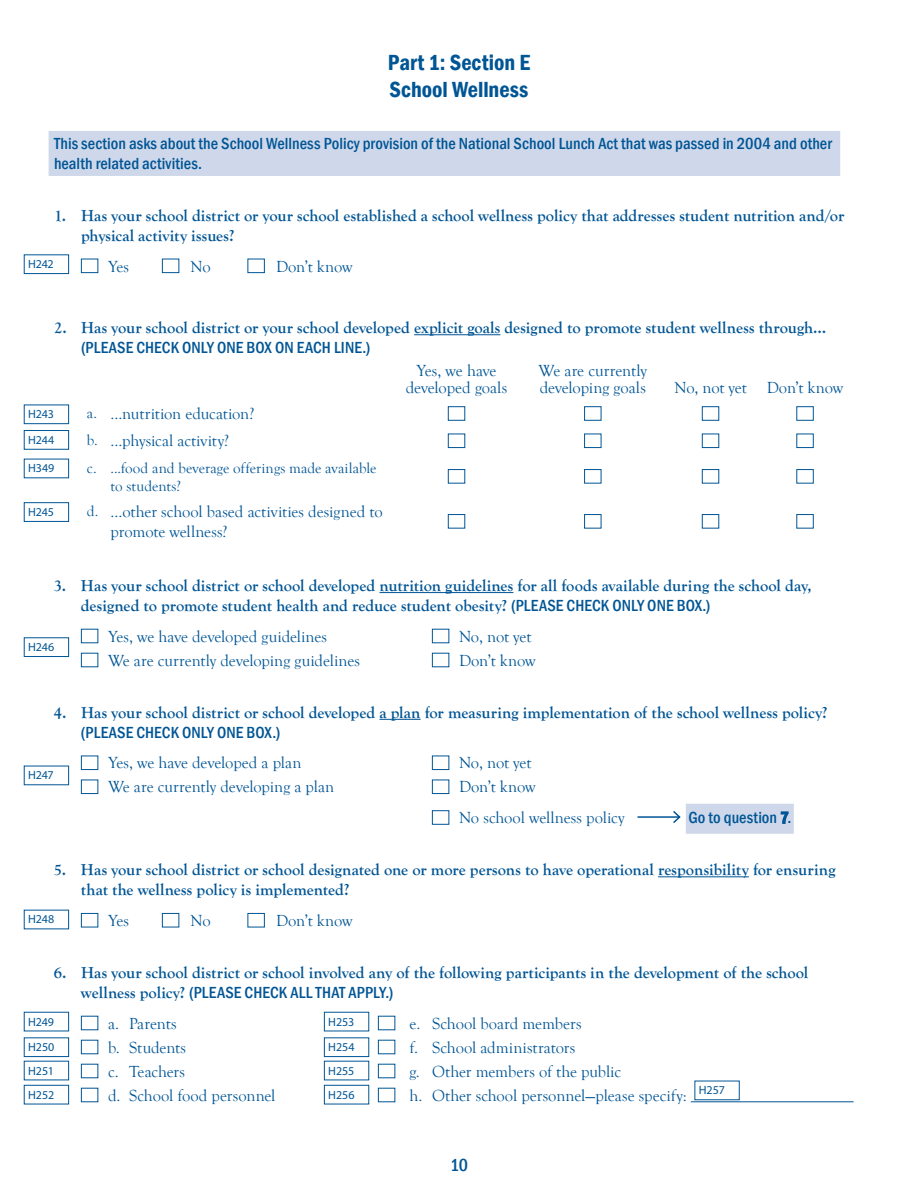
<style>
.page{position:relative;width:918px;height:1188px;background:#fff}
.page>*{position:absolute;margin:0;border:0;box-sizing:border-box;transform-origin:0 0}
.Header_1{font:600 condensed 22.5px "Franklin Gothic";color:#005595}
.t1{font:500 condensed 18px "Franklin Gothic";color:#005595}
.Level_1_question{font:700 16.5px/19.8px "Goudy Old Style T";color:#005595}
.Level_2_tab{font:16.5px "Goudy Old Style T";letter-spacing:-.005em;color:#005595}
.body_text{font:16.5px/16.5px "Goudy Old Style T";letter-spacing:-.005em;color:#005595}
.instructions{font:500 condensed 16.5px/19.8px "Franklin Gothic";letter-spacing:.005em;color:#005595}
.Level_2_tab-2{font:500 condensed 16.5px "Franklin Gothic";letter-spacing:.01em;color:#005595}
.body_text-2{font:15px/18px "Goudy Old Style T";letter-spacing:.005em;color:#005595}
.Level_3_tab{font:15px "Goudy Old Style T";color:#005595}
.instructions-2{font:12px "Myriad Pro";letter-spacing:-.005em;color:#005595}
.s1{font-family:"Franklin Gothic";font-weight:500;font-stretch:condensed}
</style>
<div class="page">
<div style="left:49px;top:131px;width:791px;height:45px;background:#ced8ea"></div>
<hr style="left:414px;top:334px;width:86px;height:1px;background:#005595">
<hr style="left:380px;top:592px;width:133px;height:1px;background:#005595">
<hr style="left:380px;top:719px;width:41px;height:1px;background:#005595">
<div style="left:686px;top:804px;width:108px;height:30px;background:#ced8ea"></div>
<hr style="left:658px;top:876px;width:91px;height:1px;background:#005595">
<div style="left:81px;top:259px;width:17px;height:14px;border:1px solid #005595"></div>
<div style="left:162px;top:259px;width:17px;height:14px;border:1px solid #005595"></div>
<div style="left:248px;top:259px;width:17px;height:14px;border:1px solid #005595"></div>
<div style="left:448px;top:406px;width:17px;height:15px;border:1px solid #005595"></div>
<div style="left:584px;top:406px;width:17px;height:15px;border:1px solid #005595"></div>
<div style="left:702px;top:406px;width:17px;height:15px;border:1px solid #005595"></div>
<div style="left:796px;top:406px;width:18px;height:15px;border:1px solid #005595"></div>
<div style="left:448px;top:434px;width:17px;height:14px;border:1px solid #005595"></div>
<div style="left:584px;top:434px;width:17px;height:14px;border:1px solid #005595"></div>
<div style="left:702px;top:434px;width:17px;height:14px;border:1px solid #005595"></div>
<div style="left:796px;top:434px;width:18px;height:14px;border:1px solid #005595"></div>
<div style="left:448px;top:469px;width:17px;height:15px;border:1px solid #005595"></div>
<div style="left:584px;top:469px;width:17px;height:15px;border:1px solid #005595"></div>
<div style="left:702px;top:469px;width:17px;height:15px;border:1px solid #005595"></div>
<div style="left:796px;top:469px;width:18px;height:15px;border:1px solid #005595"></div>
<div style="left:448px;top:514px;width:17px;height:15px;border:1px solid #005595"></div>
<div style="left:584px;top:514px;width:17px;height:15px;border:1px solid #005595"></div>
<div style="left:702px;top:514px;width:17px;height:15px;border:1px solid #005595"></div>
<div style="left:796px;top:514px;width:18px;height:15px;border:1px solid #005595"></div>
<div style="left:81px;top:756px;width:17px;height:14px;border:1px solid #005595"></div>
<div style="left:432px;top:756px;width:17px;height:14px;border:1px solid #005595"></div>
<div style="left:81px;top:780px;width:17px;height:14px;border:1px solid #005595"></div>
<div style="left:432px;top:780px;width:17px;height:14px;border:1px solid #005595"></div>
<div style="left:432px;top:810px;width:17px;height:15px;border:1px solid #005595"></div>
<hr style="left:637px;top:816px;width:43px;height:2px;background:#005595">
<svg style="left:671px;top:811px;width:10px;height:12px"></svg>
<svg style="left:780px;top:811px;width:9px;height:13px"></svg>
<div style="left:81px;top:913px;width:17px;height:14px;border:1px solid #005595"></div>
<div style="left:162px;top:913px;width:17px;height:14px;border:1px solid #005595"></div>
<div style="left:248px;top:913px;width:17px;height:14px;border:1px solid #005595"></div>
<hr style="left:691px;top:1101px;width:163px;height:1px;background:#005595">
<div style="left:24px;top:254px;width:45px;height:20px;border:1px solid #005595"></div>
<div style="left:24px;top:405px;width:45px;height:19px;border:1px solid #005595"></div>
<div style="left:24px;top:430px;width:45px;height:20px;border:1px solid #005595"></div>
<div style="left:24px;top:502px;width:45px;height:20px;border:1px solid #005595"></div>
<div style="left:24px;top:637px;width:45px;height:20px;border:1px solid #005595"></div>
<div style="left:24px;top:1037px;width:45px;height:20px;border:1px solid #005595"></div>
<div style="left:24px;top:1085px;width:45px;height:19px;border:1px solid #005595"></div>
<div style="left:324px;top:1037px;width:45px;height:20px;border:1px solid #005595"></div>
<div style="left:324px;top:1085px;width:45px;height:19px;border:1px solid #005595"></div>
<p class="Header_1" style="left:388px;top:47px;width:144px">Part 1: Section E</p>
<p class="Header_1" style="left:390px;top:74px;width:140px">School Wellness</p>
<p class="instructions" style="left:54px;top:133px;width:779px">This section asks about the School Wellness Policy provision of the National School Lunch Act that was passed in 2004 and other health related activities.</p>
<p class="Level_1_question" style="left:81px;top:206px;width:765px;text-indent:-27px">1. Has your school district or your school established a school wellness policy that addresses student nutrition and/or physical activity issues?</p>
<p class="Level_2_tab" style="left:108px;top:257px;width:23px">Yes</p>
<p class="Level_2_tab" style="left:191px;top:257px;width:22px">No</p>
<p class="Level_2_tab" style="left:276px;top:257px;width:78px">Don’t know</p>
<p class="instructions-2" style="left:28px;top:257px;width:27px">H242</p>
<p class="Level_1_question" style="left:81px;top:318px;width:747px;text-indent:-27px">2. Has your school district or your school developed explicit goals designed to promote student wellness through… <span class="s1">(PLEASE CHECK ONLY ONE BOX ON EACH LINE.)</span></p>
<p class="body_text" style="left:406px;top:363px;width:103px;text-align:center">Yes, we have developed goals</p>
<p class="body_text" style="left:539px;top:363px;width:110px">We are currently developing goals</p>
<p class="body_text" style="left:674px;top:379px;width:74px">No, not yet</p>
<p class="body_text" style="left:767px;top:379px;width:78px">Don’t know</p>
<p class="Level_3_tab" style="left:87px;top:405px;width:12px">a.</p>
<p class="body_text" style="left:111px;top:406px;width:145px">…nutrition education?</p>
<p class="Level_3_tab" style="left:87px;top:432px;width:12px">b.</p>
<p class="body_text" style="left:111px;top:433px;width:120px">…physical activity?</p>
<p class="Level_3_tab" style="left:87px;top:459px;width:11px">c.</p>
<p class="body_text-2" style="left:111px;top:459px;width:267px">...food and beverage offerings made available to students?</p>
<p class="Level_3_tab" style="left:87px;top:503px;width:13px">d.</p>
<p class="body_text" style="left:111px;top:502px;width:274px;line-height:19.8px">…other school based activities designed to promote wellness?</p>
<p class="Level_1_question" style="left:81px;top:576px;width:732px;text-indent:-27px">3. Has your school district or school developed nutrition guidelines for all foods available during the school day, designed to promote student health and reduce student obesity? <span class="s1">(PLEASE CHECK ONLY ONE BOX.)</span></p>
<p class="Level_2_tab" style="left:108px;top:627px;width:221px">Yes, we have developed guidelines</p>
<p class="Level_2_tab" style="left:459px;top:627px;width:74px">No, not yet</p>
<p class="Level_2_tab" style="left:108px;top:651px;width:254px">We are currently developing guidelines</p>
<p class="Level_2_tab" style="left:459px;top:651px;width:78px">Don’t know</p>
<p class="Level_1_question" style="left:81px;top:703px;width:748px;text-indent:-27px">4. Has your school district or school developed a plan for measuring implementation of the school wellness policy? <span class="s1">(PLEASE CHECK ONLY ONE BOX.)</span></p>
<p class="Level_2_tab" style="left:108px;top:754px;width:195px">Yes, we have developed a plan</p>
<p class="Level_2_tab" style="left:459px;top:754px;width:74px">No, not yet</p>
<p class="Level_2_tab" style="left:108px;top:778px;width:228px">We are currently developing a plan</p>
<p class="Level_2_tab" style="left:459px;top:778px;width:78px">Don’t know</p>
<p class="Level_2_tab" style="left:459px;top:809px;width:167px">No school wellness policy</p>
<p class="Level_2_tab-2" style="left:688px;top:807px;width:104px">Go to question 7.</p>
<p class="Level_1_question" style="left:81px;top:860px;width:756px;text-indent:-27px">5. Has your school district or school designated one or more persons to have operational responsibility for ensuring that the wellness policy is implemented?</p>
<p class="Level_2_tab" style="left:108px;top:911px;width:23px">Yes</p>
<p class="Level_2_tab" style="left:191px;top:911px;width:22px">No</p>
<p class="Level_2_tab" style="left:276px;top:911px;width:78px">Don’t know</p>
<p class="instructions-2" style="left:28px;top:407px;width:27px">H243</p>
<p class="instructions-2" style="left:28px;top:432px;width:28px">H244</p>
<p class="instructions-2" style="left:28px;top:461px;width:28px">H349</p>
<p class="instructions-2" style="left:28px;top:505px;width:27px">H245</p>
<p class="instructions-2" style="left:28px;top:640px;width:28px">H246</p>
<p class="instructions-2" style="left:28px;top:768px;width:27px">H247</p>
<p class="instructions-2" style="left:28px;top:912px;width:28px">H248</p>
<p class="Level_1_question" style="left:81px;top:963px;width:729px;text-indent:-27px">6. Has your school district or school involved any of the following participants in the development of the school wellness policy? <span class="s1">(PLEASE CHECK ALL THAT APPLY.)</span></p>
<p class="Level_2_tab" style="left:108px;top:1014px;width:70px">a. Parents</p>
<p class="Level_2_tab" style="left:410px;top:1014px;width:174px">e. School board members</p>
<p class="Level_2_tab" style="left:108px;top:1038px;width:80px">b. Students</p>
<p class="Level_2_tab" style="left:410px;top:1038px;width:167px">f. School administrators</p>
<p class="Level_2_tab" style="left:108px;top:1062px;width:79px">c. Teachers</p>
<p class="Level_2_tab" style="left:410px;top:1062px;width:213px">g. Other members of the public</p>
<p class="Level_2_tab" style="left:108px;top:1086px;width:169px">d. School food personnel</p>
<p class="Level_2_tab" style="left:410px;top:1086px;width:279px">h. Other school personnel—please specify:</p>
<p class="instructions-2" style="left:28px;top:1014px;width:27px">H249</p>
<p class="instructions-2" style="left:28px;top:1040px;width:28px">H250</p>
<p class="instructions-2" style="left:28px;top:1063px;width:27px">H251</p>
<p class="instructions-2" style="left:28px;top:1087px;width:28px">H252</p>
<p class="instructions-2" style="left:328px;top:1014px;width:28px">H253</p>
<p class="instructions-2" style="left:328px;top:1040px;width:28px">H254</p>
<p class="instructions-2" style="left:328px;top:1063px;width:28px">H255</p>
<p class="instructions-2" style="left:328px;top:1087px;width:28px">H256</p>
<p class="instructions-2" style="left:699px;top:1083px;width:28px">H257</p>
<p class="t1" style="left:450px;top:1154px;width:19px">10</p>
</div>
